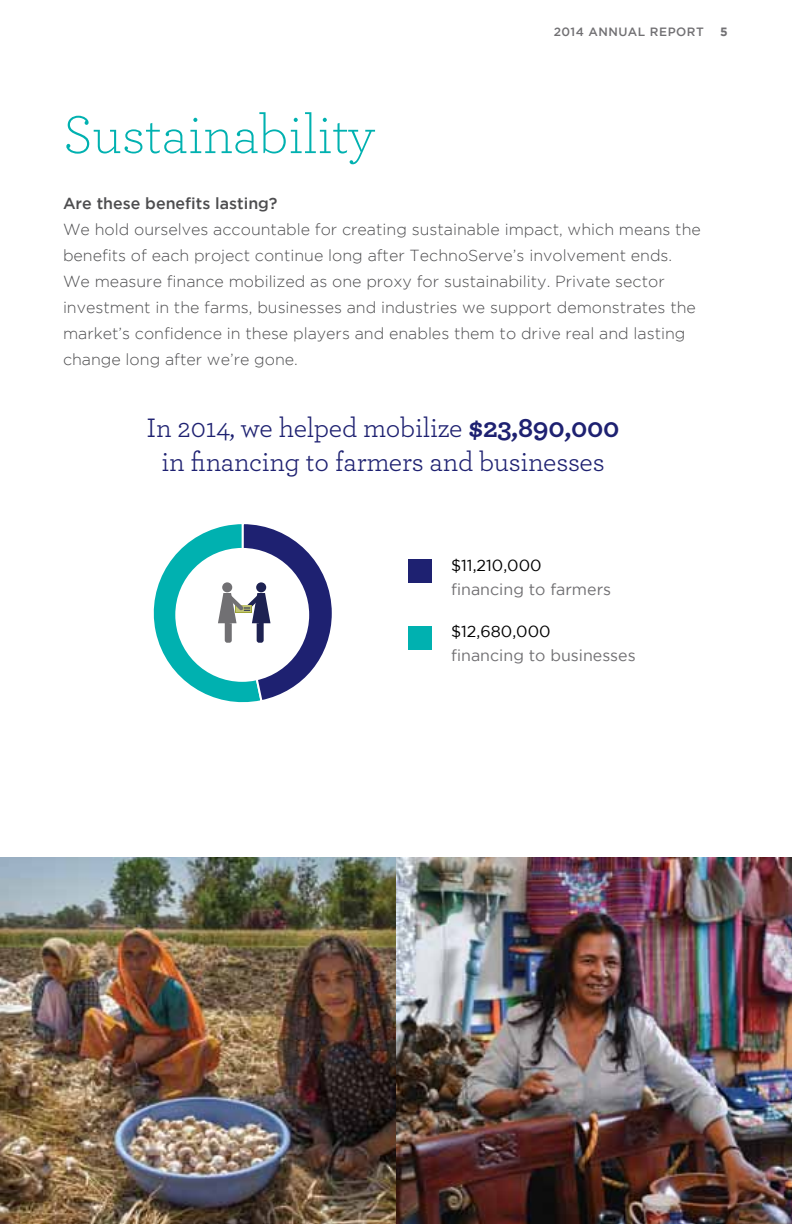
<style>
.page{position:relative;width:792px;height:1224px;background:#fff}
.page>*{position:absolute;margin:0;border:0;box-sizing:border-box;transform-origin:0 0}
.t1{font:300 56px "Archer";color:#00b1b0}
.t2{font:28px/34px "Archer";letter-spacing:-.01em;color:#1e2171;text-align:center}
.t3{font:300 16px/26px "Gotham";color:#4d4d4f}
.t4{font:16px "Gotham";color:#717073}
.t5{font:500 16px "Gotham";color:#4d4d4f}
.t6{font:16px "Gotham";color:#000}
.t7{font:500 12px "Gotham";letter-spacing:.045em;color:#717073}
.t8{font:700 12px "Gotham";color:#717073}
.s1{font-weight:700}
</style>
<div class="page">
<img style="left:0;top:858px;width:396px;height:366px">
<img style="left:396px;top:858px;width:396px;height:366px">
<div style="left:408px;top:559px;width:24px;height:24px;background:#1e2171"></div>
<div style="left:408px;top:626px;width:24px;height:24px;background:#00b1b0"></div>
<svg style="left:153px;top:524px;width:179px;height:179px"></svg>
<div style="left:222px;top:582px;width:10px;height:10px;background:#717073;border-radius:50%"></div>
<p class="t7" style="left:554px;top:25px;width:149px">2014 annual report</p>
<p class="t8" style="left:720px;top:25px;width:9px">5</p>
<h1 class="t1" style="left:63px;top:98px;width:314px">Sustainability</h1>
<p class="t5" style="left:63px;top:194px;width:216px">Are these benefits lasting?</p>
<p class="t3" style="left:63px;top:216px;width:639px">We hold ourselves accountable for creating sustainable impact, which means the benefits of each project continue long after TechnoServe’s involvement ends.<br>We measure finance mobilized as one proxy for sustainability. Private sector investment in the farms, businesses and industries we support demonstrates the market’s confidence in these players and enables them to drive real and lasting change long after we’re gone.</p>
<h2 class="t2" style="left:147px;top:409px;width:475px">In 2014, we helped mobilize <span class="s1">$23,890,000 </span>in financing to farmers and businesses</h2>
<p class="t6" style="left:451px;top:557px;width:92px">$11,210,000</p>
<p class="t4" style="left:451px;top:581px;width:162px">financing to farmers</p>
<p class="t6" style="left:451px;top:623px;width:101px">$12,680,000</p>
<p class="t4" style="left:451px;top:647px;width:186px">financing to businesses</p>
</div>
